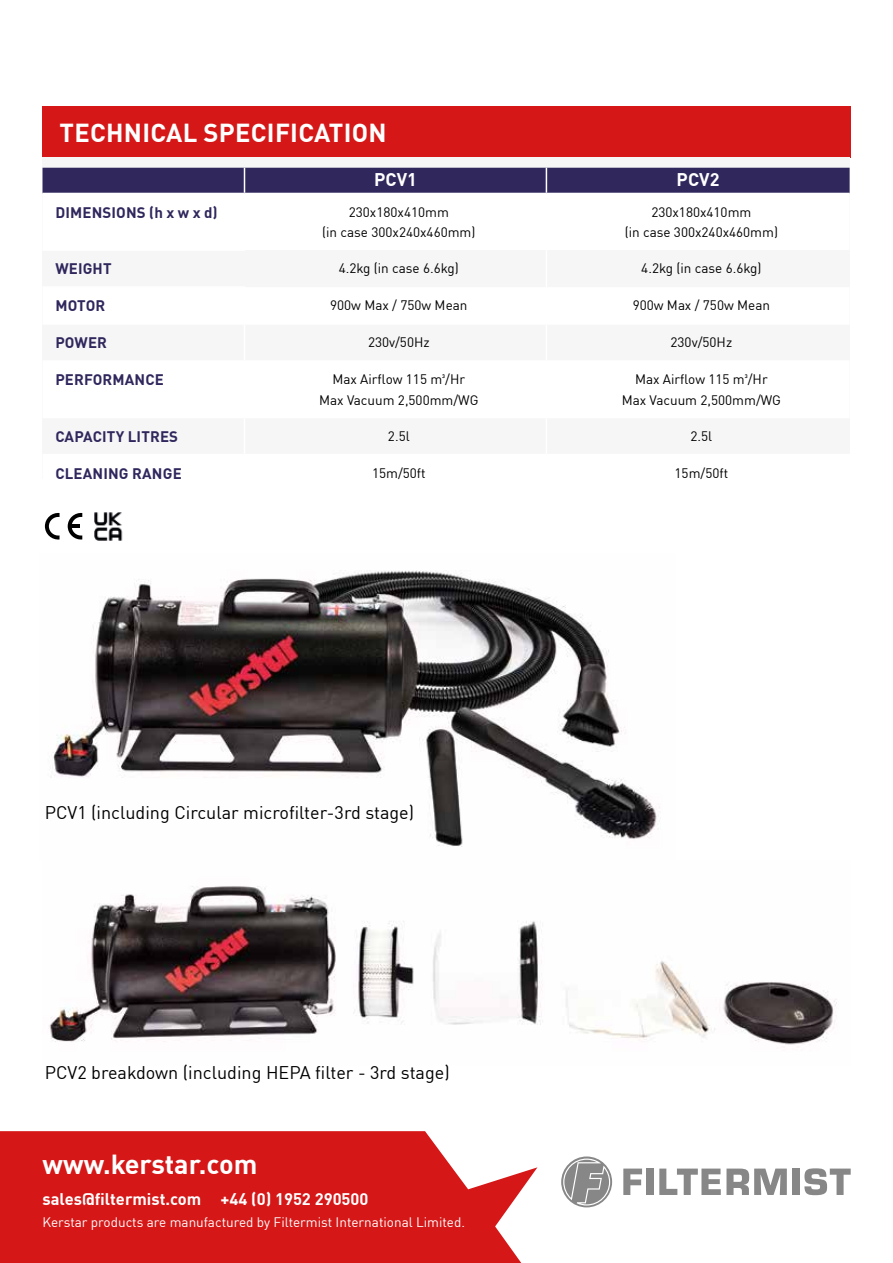
<style>
.page{position:relative;width:893px;height:1263px;background:#fff}
.page>*{position:absolute;margin:0;border:0;box-sizing:border-box;transform-origin:0 0}
.t1{font:700 27px "DINOT";letter-spacing:-.005em;color:#fff}
.t2{font:700 25.5px "DINOT";letter-spacing:.01em;color:#fff}
.t3{font:18px "DINOT";color:#000}
.t4{font:700 18px "DINOT";letter-spacing:.005em;color:#fff}
.t5{font:700 16.5px "DINOT";color:#fff}
.t6{font:700 15px "DINOT";letter-spacing:.01em;color:#30275d}
.t7{font:13.5px/20.7px "DINOT";color:#000;text-align:center}
.t8{font:13.5px "DINOT";color:#fff}
</style>
<div class="page">
<div style="left:43px;top:106px;width:808px;height:51px;background:#d61717"></div>
<svg style="left:623px;top:1168px;width:19px;height:27px"></svg>
<div style="left:647px;top:1168px;width:7px;height:27px;background:#878787"></div>
<svg style="left:659px;top:1168px;width:128px;height:27px"></svg>
<div style="left:792px;top:1168px;width:8px;height:27px;background:#878787"></div>
<svg style="left:804px;top:1168px;width:47px;height:27px"></svg>
<svg style="left:561px;top:1156px;width:51px;height:51px"></svg>
<img style="left:53px;top:570px;width:607px;height:277px">
<img style="left:49px;top:886px;width:788px;height:159px">
<div style="left:43px;top:168px;width:807px;height:25px;background:#30275d"></div>
<svg style="left:425px;top:1131px;width:112px;height:132px"></svg>
<div style="left:0;top:1131px;width:425px;height:132px;background:#d61717"></div>
<svg style="left:45px;top:512px;width:15px;height:28px"></svg>
<svg style="left:68px;top:513px;width:14px;height:27px"></svg>
<img style="left:95px;top:512px;width:28px;height:28px">
<h2 class="t2" style="left:60px;top:112px;width:328px">TECHNICAL SPECIFICATION</h2>
<h3 class="t4" style="left:374px;top:165px;width:44px">PCV1</h3>
<h3 class="t4" style="left:677px;top:165px;width:44px">PCV2</h3>
<p class="t6" style="left:55px;top:201px;width:164px">DIMENSIONS (h x w x d)</p>
<p class="t7" style="left:322px;top:200px;width:155px">230x180x410mm<br>(in case 300x240x460mm)</p>
<p class="t7" style="left:625px;top:200px;width:155px">230x180x410mm<br>(in case 300x240x460mm)</p>
<p class="t6" style="left:55px;top:257px;width:58px">WEIGHT</p>
<p class="t7" style="left:339px;top:257px;width:122px">4.2kg (in case 6.6kg)</p>
<p class="t7" style="left:641px;top:257px;width:122px">4.2kg (in case 6.6kg)</p>
<p class="t6" style="left:55px;top:294px;width:52px">MOTOR</p>
<p class="t7" style="left:330px;top:294px;width:139px">900w Max / 750w Mean</p>
<p class="t7" style="left:633px;top:294px;width:139px">900w Max / 750w Mean</p>
<p class="t6" style="left:55px;top:331px;width:53px">POWER</p>
<p class="t7" style="left:368px;top:331px;width:63px">230v/50Hz</p>
<p class="t7" style="left:670px;top:331px;width:63px">230v/50Hz</p>
<p class="t6" style="left:55px;top:368px;width:110px">PERFORMANCE</p>
<p class="t7" style="left:319px;top:368px;width:161px">Max Airflow 115 m³/Hr<br>Max Vacuum 2,500mm/WG</p>
<p class="t7" style="left:622px;top:368px;width:161px">Max Airflow 115 m³/Hr<br>Max Vacuum 2,500mm/WG</p>
<p class="t6" style="left:55px;top:425px;width:124px">CAPACITY LITRES</p>
<p class="t7" style="left:388px;top:424px;width:23px">2.5l</p>
<p class="t7" style="left:690px;top:424px;width:23px">2.5l</p>
<p class="t6" style="left:55px;top:462px;width:128px">CLEANING RANGE</p>
<p class="t7" style="left:372px;top:461px;width:55px">15m/50ft</p>
<p class="t7" style="left:675px;top:461px;width:55px">15m/50ft</p>
<h3 class="t3" style="left:45px;top:799px;width:371px">PCV1 (including Circular microfilter-3rd stage)</h3>
<h3 class="t3" style="left:45px;top:1059px;width:406px">PCV2 breakdown (including HEPA filter - 3rd stage)</h3>
<h1 class="t1" style="left:43px;top:1143px;width:216px">www.kerstar.com</h1>
<p class="t5" style="left:43px;top:1186px;width:327px">sales@filtermist.com +44 (0) 1952 290500</p>
<p class="t8" style="left:43px;top:1212px;width:424px">Kerstar products are manufactured by Filtermist International Limited.</p>
</div>
